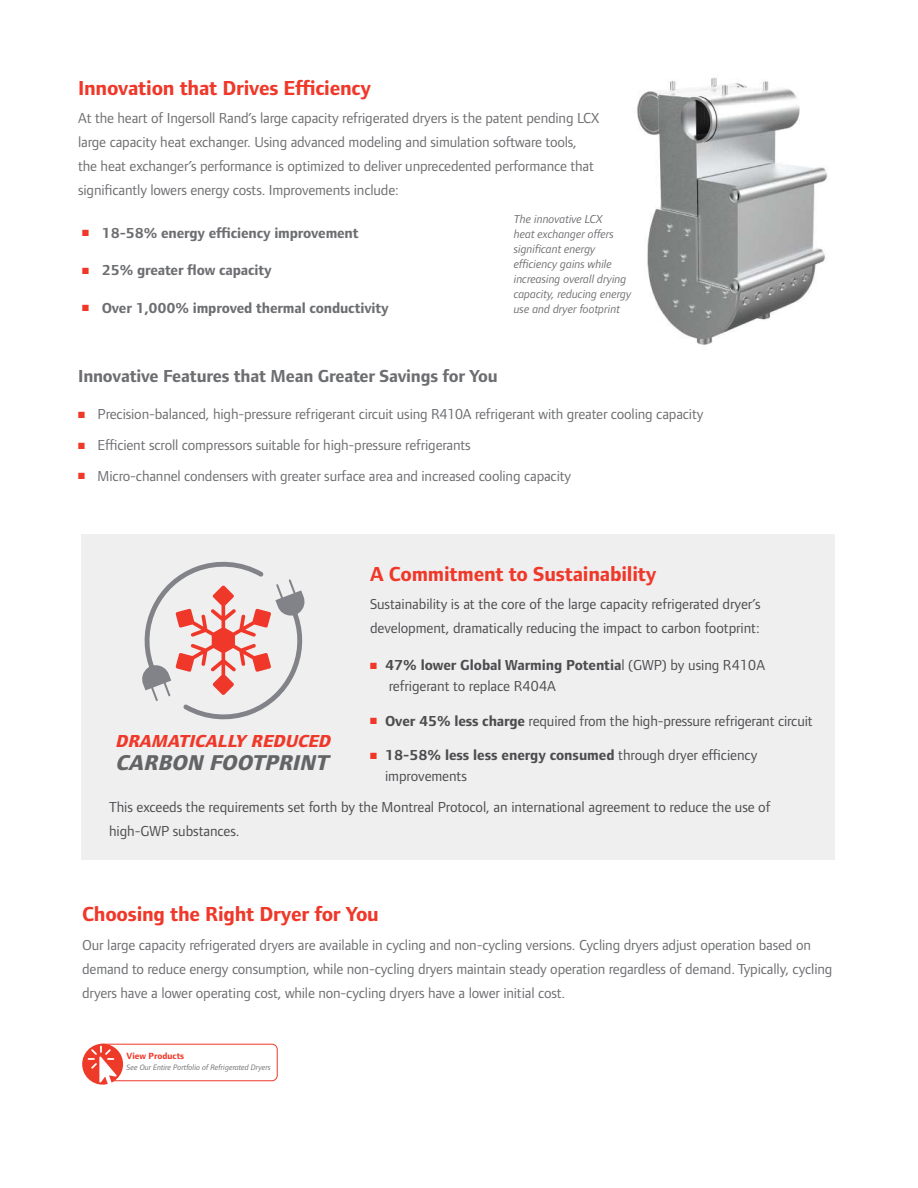
<style>
.page{position:relative;width:918px;height:1188px;background:#fff}
.page>*{position:absolute;margin:0;border:0;box-sizing:border-box;transform-origin:0 0}
.t1{font:italic 800 22.2px "Foundry Form Sans";color:#636466}
.t2{font:700 21px "Foundry Form Sans";letter-spacing:-.01em;color:#ef3829}
.t3{font:700 18px "Foundry Form Sans";letter-spacing:-.01em;color:#6d6e71}
.t4{font:italic 800 18px "Foundry Form Sans";color:#ef3829}
.t5{font:15px/24px "Foundry Form Sans";letter-spacing:-.01em;color:#6d6e71}
.t6{font:15px/24px "Foundry Form Sans";letter-spacing:-.005em;color:#4d4d4f}
.t7{font:700 15px "Foundry Form Sans";letter-spacing:-.01em;color:#6d6e71}
.t8{font:italic 12px/15px "Foundry Form Sans";letter-spacing:-.005em;color:#6d6e71}
.t9{font:700 9.3px "Foundry Form Sans";color:#ef3829}
.t10{font:italic 8.1px "Foundry Form Sans";letter-spacing:-.005em;color:#6d6e71}
.s1{color:#ef3829}
.s2{font-weight:700}
</style>
<div class="page">
<div style="left:82px;top:535px;width:753px;height:325px;background:#efeff0"></div>
<svg style="left:142px;top:561px;width:163px;height:159px"></svg>
<img style="left:637px;top:77px;width:191px;height:268px">
<div style="left:97px;top:1044px;width:181px;height:37px;border:1px solid #ef3829;border-radius:5px"></div>
<div style="left:82px;top:1044px;width:41px;height:41px;background:#ee3a29;border-radius:50%"></div>
<svg style="left:88px;top:1046px;width:29px;height:39px"></svg>
<h2 class="t2" style="left:78px;top:76px;width:294px">Innovation that Drives Efficiency</h2>
<p class="t5" style="left:78px;top:106px;width:523px">At the heart of Ingersoll Rand’s large capacity refrigerated dryers is the patent pending LCX large capacity heat exchanger. Using advanced modeling and simulation software tools, the heat exchanger’s performance is optimized to deliver unprecedented performance that significantly lowers energy costs. Improvements include:</p>
<p class="t7" style="left:82px;top:224px;width:278px"><span class="s1">■</span> 18-58% energy efficiency improvement</p>
<p class="t7" style="left:82px;top:262px;width:191px"><span class="s1">■</span> 25% greater flow capacity</p>
<p class="t7" style="left:82px;top:299px;width:308px"><span class="s1">■</span> Over 1,000% improved thermal conductivity</p>
<p class="t8" style="left:514px;top:212px;width:119px">The innovative LCX<br>heat exchanger offers significant energy efficiency gains while increasing overall drying capacity, reducing energy use and dryer footprint</p>
<p class="t3" style="left:78px;top:365px;width:421px">Innovative Features that Mean Greater Savings for You</p>
<p class="t5" style="left:78px;top:402px;width:627px"><span class="s1">■</span> Precision-balanced, high-pressure refrigerant circuit using R410A refrigerant with greater cooling capacity</p>
<p class="t5" style="left:78px;top:433px;width:394px"><span class="s1">■</span> Efficient scroll compressors suitable for high-pressure refrigerants</p>
<p class="t5" style="left:78px;top:464px;width:495px"><span class="s1">■</span> Micro-channel condensers with greater surface area and increased cooling capacity</p>
<h2 class="t2" style="left:370px;top:561px;width:288px">A Commitment to Sustainability</h2>
<p class="t6" style="left:370px;top:592px;width:392px">Sustainability is at the core of the large capacity refrigerated dryer’s development, dramatically reducing the impact to carbon footprint:</p>
<p class="t6" style="left:389px;top:655px;width:378px;line-height:21px;text-indent:-19px"><span class="s1">■</span> <span class="s2">47% lower Global Warming Potentia</span>l (GWP) by using R410A refrigerant to replace R404A</p>
<p class="t6" style="left:370px;top:709px;width:444px"><span class="s1">■</span> <span class="s2">Over 45% less charge</span> required from the high-pressure refrigerant circuit</p>
<p class="t6" style="left:385px;top:745px;width:374px;line-height:21px;text-indent:-15px"><span class="s1">■</span> <span class="s2">18-58% less less energy consumed</span> through dryer efficiency improvements</p>
<p class="t6" style="left:109px;top:795px;width:663px">This exceeds the requirements set forth by the Montreal Protocol, an international agreement to reduce the use of high-GWP substances.</p>
<p class="t4" style="left:115px;top:731px;width:221px">DRAMATICALLY REDUCED</p>
<h1 class="t1" style="left:115px;top:750px;width:220px">CARBON FOOTPRINT</h1>
<h2 class="t2" style="left:82px;top:902px;width:298px">Choosing the Right Dryer for You</h2>
<p class="t5" style="left:82px;top:933px;width:752px">Our large capacity refrigerated dryers are available in cycling and non-cycling versions. Cycling dryers adjust operation based on demand to reduce energy consumption, while non-cycling dryers maintain steady operation regardless of demand. Typically, cycling dryers have a lower operating cost, while non-cycling dryers have a lower initial cost.</p>
<p class="t9" style="left:127px;top:1050px;width:59px">View Products</p>
<p class="t10" style="left:127px;top:1063px;width:146px">See Our Entire Portfolio of Refrigerated Dryers</p>
</div>
